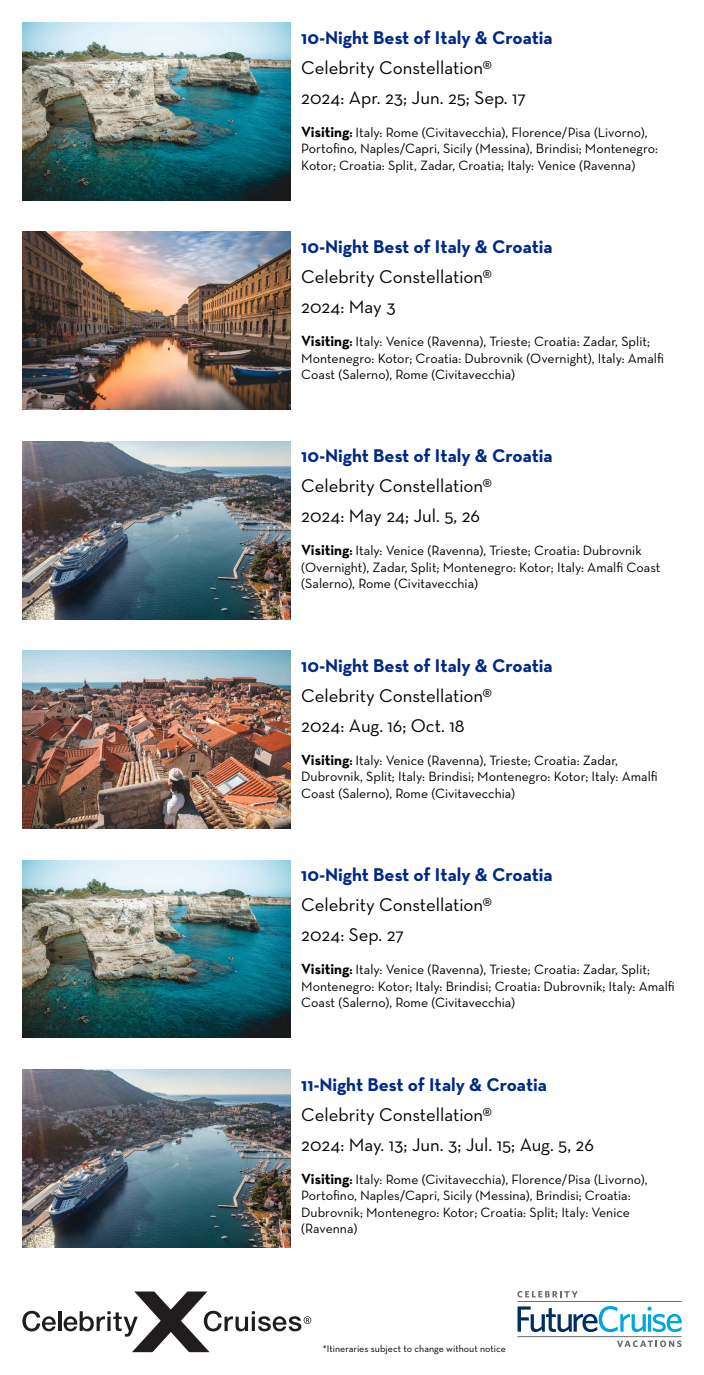
<style>
.page{position:relative;width:704px;height:1375px;background:#fff}
.page>*{position:absolute;margin:0;border:0;box-sizing:border-box;transform-origin:0 0}
.t1{font:18.75px "Neutraface Text";color:#000}
.t2{font:700 18.75px "Neutraface Text";color:#002987}
.t3{font:13.75px/16.5px "Neutraface Text";color:#000}
.t4{font:10px "Neutraface Text";color:#000}
.s1{font-weight:700;font-size:15px}
.s2{font-weight:700;font-size:12.5px}
</style>
<div class="page">
<img style="left:22px;top:23px;width:268px;height:177px">
<svg style="left:22px;top:1311px;width:34px;height:20px"></svg>
<hr style="left:58px;top:1311px;width:3px;height:20px;background:#211d1e">
<svg style="left:64px;top:1292px;width:247px;height:60px"></svg>
<svg style="left:517px;top:1306px;width:164px;height:26px"></svg>
<svg style="left:517px;top:1291px;width:60px;height:7px"></svg>
<hr style="left:517px;top:1301px;width:164px;height:1px;background:#6c6d70">
<hr style="left:517px;top:1336px;width:164px;height:1px;background:#6c6d70">
<svg style="left:617px;top:1340px;width:64px;height:7px"></svg>
<img style="left:22px;top:232px;width:268px;height:178px">
<img style="left:22px;top:441px;width:268px;height:178px">
<img style="left:22px;top:651px;width:268px;height:177px">
<img style="left:22px;top:860px;width:268px;height:178px">
<img style="left:22px;top:1069px;width:268px;height:178px">
<p class="t2" style="left:301px;top:25px;width:253px">10-Night Best of Italy &amp; Croatia</p>
<p class="t1" style="left:301px;top:56px;width:192px">Celebrity Constellation®</p>
<p class="t1" style="left:301px;top:86px;width:226px">2024: Apr. 23; Jun. 25; Sep. 17</p>
<p class="t3" style="left:301px;top:124px;width:358px"><span class="s1">Visiting</span><span class="s2">:</span> Italy: Rome (Civitavecchia), Florence/Pisa (Livorno),<br>Portofino, Naples/Capri, Sicily (Messina), Brindisi; Montenegro:<br>Kotor; Croatia: Split, Zadar, Croatia; Italy: Venice (Ravenna)</p>
<p class="t2" style="left:301px;top:235px;width:253px">10-Night Best of Italy &amp; Croatia</p>
<p class="t1" style="left:301px;top:265px;width:192px">Celebrity Constellation®</p>
<p class="t1" style="left:301px;top:295px;width:96px">2024: May 3</p>
<p class="t3" style="left:301px;top:333px;width:364px"><span class="s1">Visiting</span><span class="s2">:</span> Italy: Venice (Ravenna), Trieste; Croatia: Zadar, Split;<br>Montenegro: Kotor; Croatia: Dubrovnik (Overnight), Italy: Amalfi<br>Coast (Salerno), Rome (Civitavecchia)</p>
<p class="t2" style="left:301px;top:444px;width:253px">10-Night Best of Italy &amp; Croatia</p>
<p class="t1" style="left:301px;top:474px;width:192px">Celebrity Constellation®</p>
<p class="t1" style="left:301px;top:504px;width:180px">2024: May 24; Jul. 5, 26</p>
<p class="t3" style="left:301px;top:542px;width:360px"><span class="s1">Visiting</span><span class="s2">:</span> Italy: Venice (Ravenna), Trieste; Croatia: Dubrovnik (Overnight), Zadar, Split; Montenegro: Kotor; Italy: Amalfi Coast (Salerno), Rome (Civitavecchia)</p>
<p class="t2" style="left:301px;top:653px;width:253px">10-Night Best of Italy &amp; Croatia</p>
<p class="t1" style="left:301px;top:684px;width:192px">Celebrity Constellation®</p>
<p class="t1" style="left:301px;top:714px;width:165px">2024: Aug. 16; Oct. 18</p>
<p class="t3" style="left:301px;top:752px;width:358px"><span class="s1">Visiting</span><span class="s2">:</span> Italy: Venice (Ravenna), Trieste; Croatia: Zadar,<br>Dubrovnik, Split; Italy: Brindisi; Montenegro: Kotor; Italy: Amalfi<br>Coast (Salerno), Rome (Civitavecchia)</p>
<p class="t2" style="left:301px;top:863px;width:253px">10-Night Best of Italy &amp; Croatia</p>
<p class="t1" style="left:301px;top:893px;width:192px">Celebrity Constellation®</p>
<p class="t1" style="left:301px;top:923px;width:104px">2024: Sep. 27</p>
<p class="t3" style="left:301px;top:961px;width:375px"><span class="s1">Visiting</span><span class="s2">:</span> Italy: Venice (Ravenna), Trieste; Croatia: Zadar, Split;<br>Montenegro: Kotor; Italy: Brindisi; Croatia: Dubrovnik; Italy: Amalfi<br>Coast (Salerno), Rome (Civitavecchia)</p>
<p class="t2" style="left:301px;top:1072px;width:247px">11-Night Best of Italy &amp; Croatia</p>
<p class="t1" style="left:301px;top:1103px;width:192px">Celebrity Constellation®</p>
<p class="t1" style="left:301px;top:1133px;width:294px">2024: May. 13; Jun. 3; Jul. 15; Aug. 5, 26</p>
<p class="t3" style="left:301px;top:1171px;width:347px"><span class="s1">Visiting</span><span class="s2">:</span> Italy: Rome (Civitavecchia), Florence/Pisa (Livorno), Portofino, Naples/Capri, Sicily (Messina), Brindisi; Croatia:<br>Dubrovnik; Montenegro: Kotor; Croatia: Split; Italy: Venice (Ravenna)</p>
<p class="t4" style="left:322px;top:1342px;width:184px">*Itineraries subject to change without notice</p>
</div>
